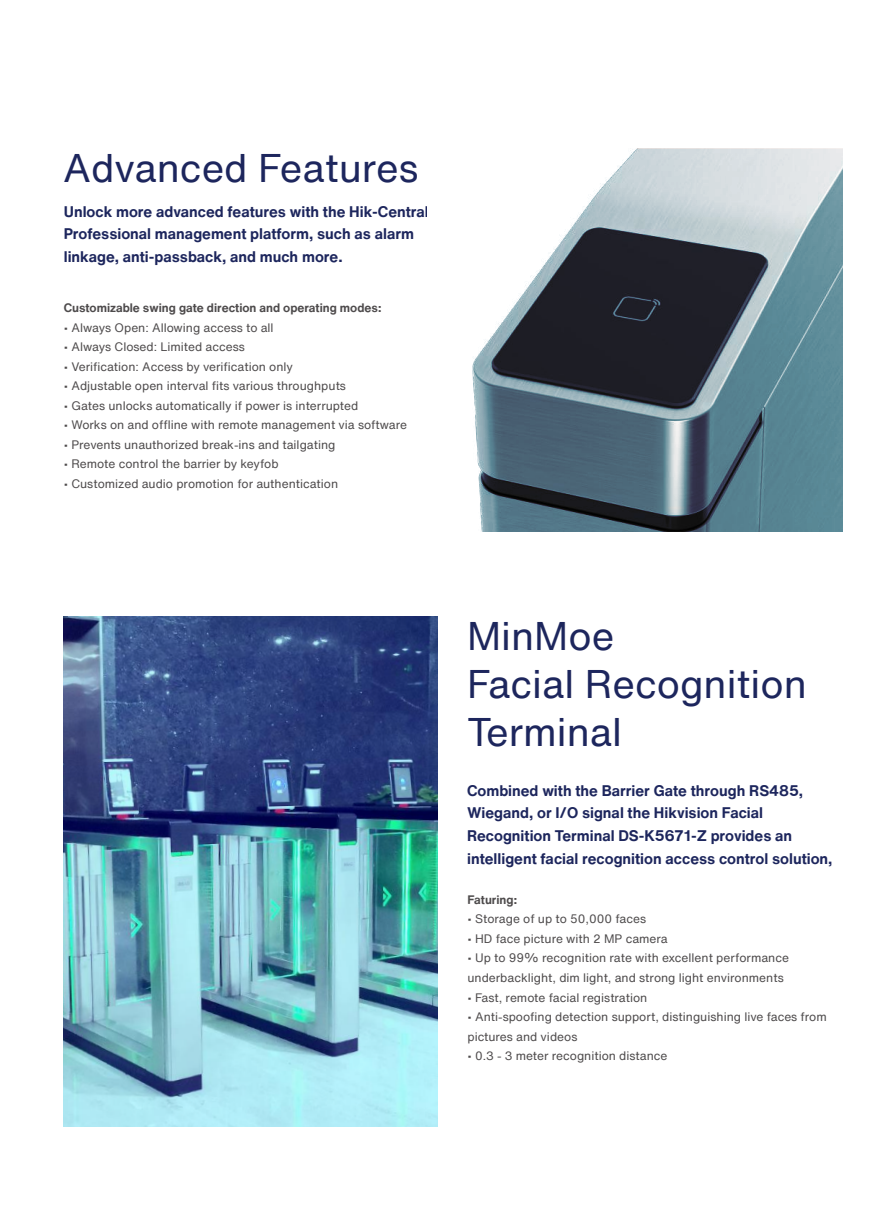
<style>
.page{position:relative;width:893px;height:1212px;background:#fff}
.page>*{position:absolute;margin:0;border:0;box-sizing:border-box;transform-origin:0 0}
.t1{font:39px/48px "Helvetica Now Text";color:#1d265d}
.t2{font:700 15px/22.5px "Helvetica Now Text";color:#1d265d}
.t3{font:12px/19.5px "Helvetica Now Text";color:#4e4b4c}
.t4{font:700 12px "Helvetica Now Text";color:#4e4b4c}
</style>
<div class="page">
<img style="left:64px;top:617px;width:374px;height:510px">
<svg style="left:472px;top:149px;width:370px;height:382px;background:#75868f"></svg>
<h1 class="t1" style="left:63px;top:143px;width:357px">Advanced Features</h1>
<p class="t2" style="left:64px;top:200px;width:366px">Unlock more advanced features with the Hik-Central<br>Professional management platform, such as alarm linkage, anti-passback, and much more.</p>
<p class="t4" style="left:64px;top:299px;width:319px">Customizable swing gate direction and operating modes:</p>
<p class="t3" style="left:64px;top:317px;width:211px">• Always Open: Allowing access to all</p>
<p class="t3" style="left:64px;top:337px;width:183px">• Always Closed: Limited access</p>
<p class="t3" style="left:64px;top:356px;width:231px">• Verification: Access by verification only</p>
<p class="t3" style="left:64px;top:376px;width:284px">• Adjustable open interval fits various throughputs</p>
<p class="t3" style="left:64px;top:395px;width:296px">• Gates unlocks automatically if power is interrupted</p>
<p class="t3" style="left:64px;top:415px;width:345px">• Works on and offline with remote management via software</p>
<p class="t3" style="left:64px;top:434px;width:273px">• Prevents unauthorized break-ins and tailgating</p>
<p class="t3" style="left:64px;top:454px;width:216px">• Remote control the barrier by keyfob</p>
<p class="t3" style="left:64px;top:473px;width:276px">• Customized audio promotion for authentication</p>
<h1 class="t1" style="left:467px;top:611px;width:341px">MinMoe<br>Facial Recognition<br>Terminal</h1>
<p class="t2" style="left:467px;top:779px;width:367px">Combined with the Barrier Gate through RS485, Wiegand, or I/O signal the Hikvision Facial Recognition Terminal DS-K5671-Z provides an intelligent facial recognition access control solution,</p>
<p class="t4" style="left:467px;top:891px;width:51px">Faturing:</p>
<p class="t3" style="left:467px;top:909px;width:180px">• Storage of up to 50,000 faces</p>
<p class="t3" style="left:467px;top:929px;width:202px">• HD face picture with 2 MP camera</p>
<p class="t3" style="left:467px;top:948px;width:323px">• Up to 99% recognition rate with excellent performance underbacklight, dim light, and strong light environments</p>
<p class="t3" style="left:467px;top:987px;width:181px">• Fast, remote facial registration</p>
<p class="t3" style="left:467px;top:1007px;width:361px">• Anti-spoofing detection support, distinguishing live faces from pictures and videos</p>
<p class="t3" style="left:467px;top:1046px;width:201px">• 0.3 - 3 meter recognition distance</p>
</div>
